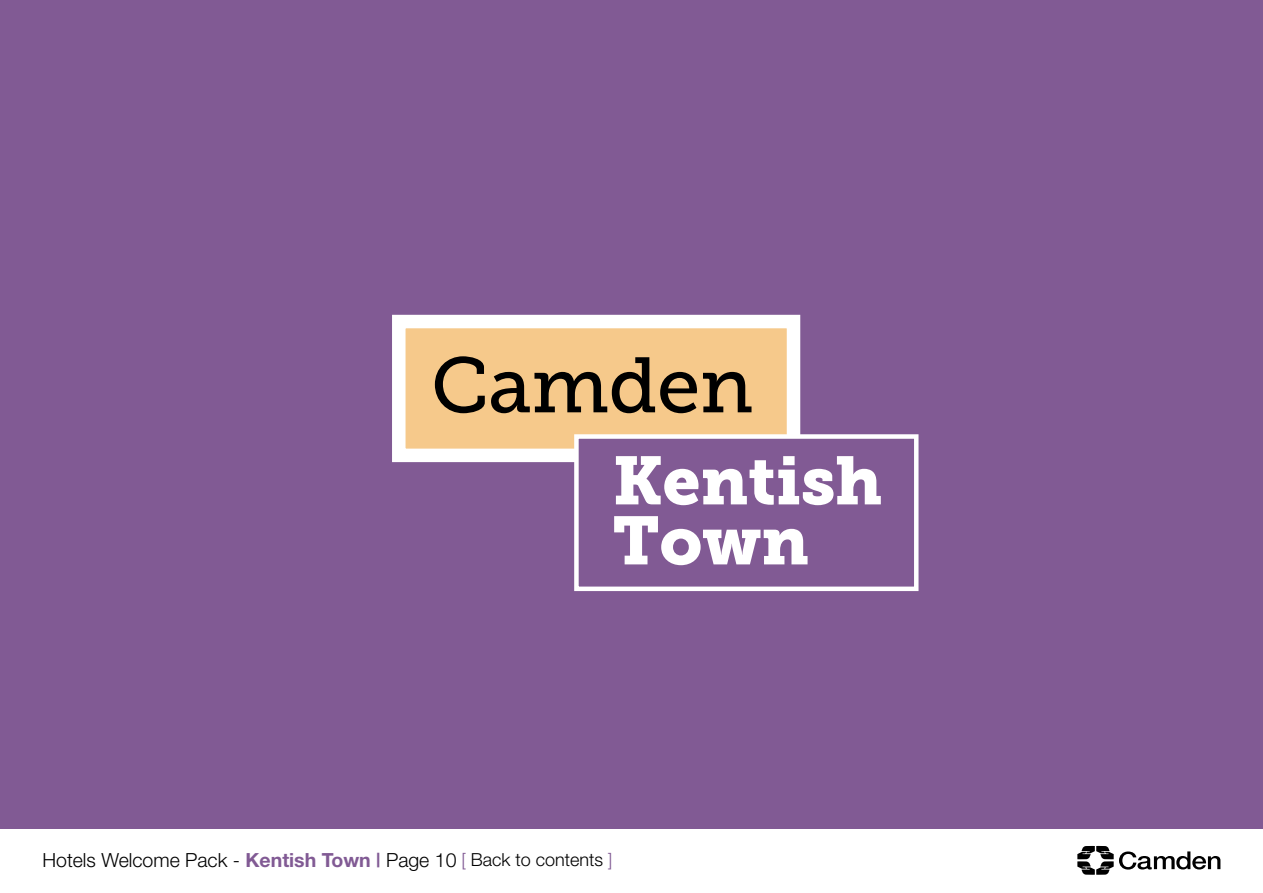
<style>
.page{position:relative;width:1263px;height:893px;background:#fff}
.page>*{position:absolute;margin:0;border:0;box-sizing:border-box;transform-origin:0 0}
.t1{font:78px "Museo Slab 500";letter-spacing:-.01em;color:#000}
.t2{font:67.5px/60px "Museo Slab 900";color:#fff}
.t3{font:300 19.5px "Helvetica Neue";color:#000}
.s1{font-weight:700;color:#815a94}
.s2{font-size:18px;color:#815a94}
.s3{font-size:18px}
</style>
<div class="page">
<div style="left:0;top:0;width:1263px;height:849px;background:#815a94"></div>
<svg style="left:392px;top:314px;width:409px;height:149px;background:#f6d2a2"></svg>
<div style="left:574px;top:434px;width:344px;height:157px;background:#815a94;border:4px solid #fff"></div>
<div style="left:0;top:829px;width:1263px;height:64px;background:#fff"></div>
<svg style="left:1077px;top:846px;width:143px;height:29px"></svg>
<h1 class="t1" style="left:431px;top:342px;width:324px">Camden</h1>
<h2 class="t2" style="left:613px;top:451px;width:271px">Kentish<br>Town</h2>
<p class="t3" style="left:43px;top:848px;width:571px">Hotels Welcome Pack - <span class="s1">Kentish Town |</span> Page 10 <span class="s2">[</span> <span class="s3">Back to contents</span> <span class="s2">]</span></p>
</div>
